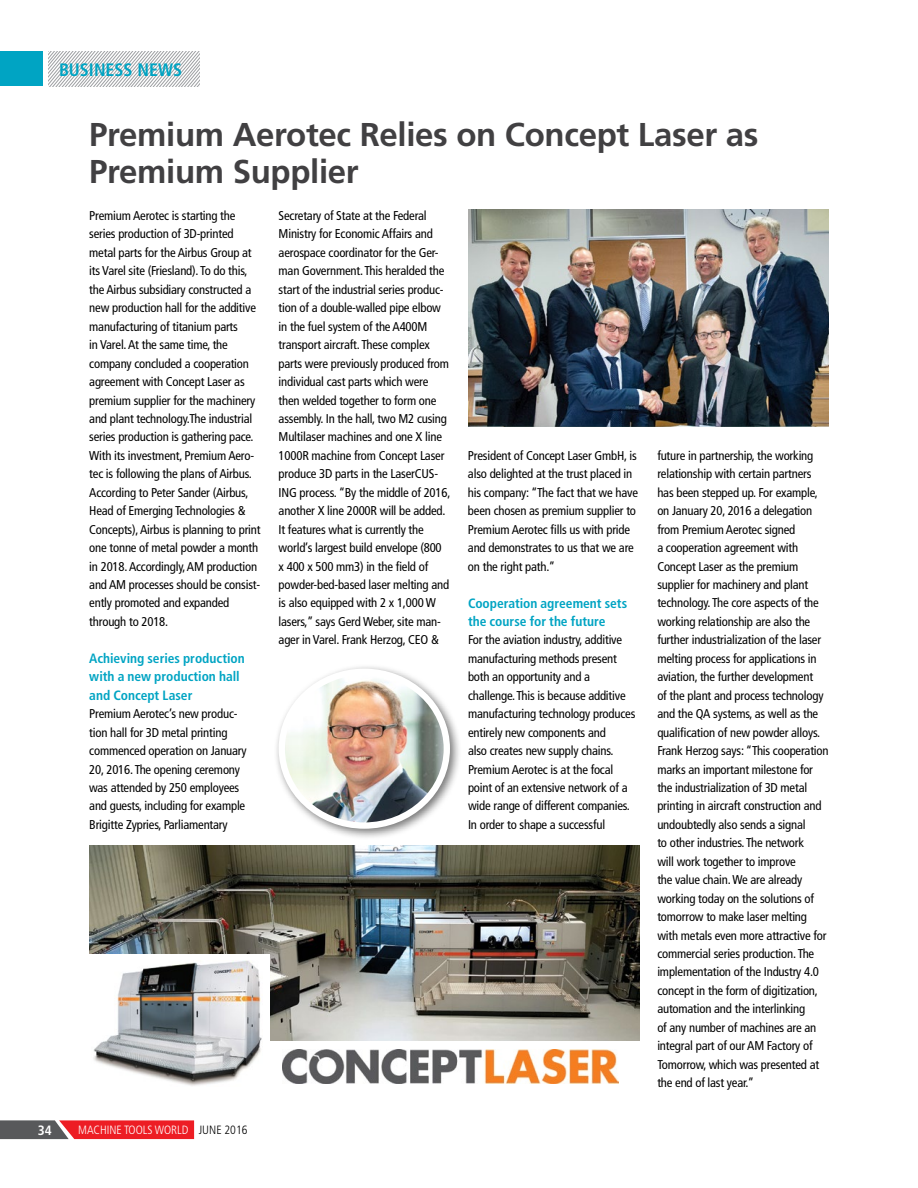
<style>
.page{position:relative;width:918px;height:1188px;background:#fff}
.page>*{position:absolute;margin:0;border:0;box-sizing:border-box;transform-origin:0 0}
.t1{font:700 33px/36.9px "Frutiger LT Std";letter-spacing:-.01em;color:#414042}
.t2{font:700 condensed 18px "Frutiger LT Std";color:#00a4c3}
.t3{font:700 condensed 13.5px/18.5px "Frutiger LT Std";color:#00a4c3}
.t4{font:700 condensed 13.5px "Frutiger LT Std";color:#fff}
.t5{font:condensed 12.75px/18.5px "Frutiger LT Std";letter-spacing:-.015em;color:#000}
.t6{font:300 condensed 12px "Frutiger LT Std";color:#fff}
.s1{color:#000}
</style>
<div class="page">
<svg style="left:48px;top:52px;width:151px;height:34px"></svg>
<div style="left:0;top:52px;width:43px;height:34px;background:#00a4c3"></div>
<svg style="left:0;top:1120px;width:194px;height:19px;background:#bf3a3f"></svg>
<img style="left:468px;top:209px;width:361px;height:217px">
<img style="left:90px;top:846px;width:549px;height:195px">
<div style="left:89px;top:954px;width:181px;height:135px;background:#fff"></div>
<img style="left:93px;top:960px;width:169px;height:126px">
<img style="left:283px;top:1049px;width:335px;height:34px">
<div style="left:273px;top:663px;width:188px;height:178px;background:#000;opacity:.54"></div>
<img style="left:282px;top:672px;width:165px;height:154px">
<div style="left:279px;top:669px;width:171px;height:160px;border:6px solid #fff;border-radius:50%"></div>
<h2 class="t2" style="left:59px;top:59px;width:124px">BUSINESS NEWS</h2>
<h1 class="t1" style="left:89px;top:116px;width:671px">Premium Aerotec Relies on Concept Laser as<br>Premium Supplier</h1>
<p class="t5" style="left:89px;top:206px;width:173px">Premium Aerotec is starting the series production of 3D-printed metal parts for the Airbus Group at its Varel site (Friesland). To do this, the Airbus subsidiary constructed a new production hall for the additive manufacturing of titanium parts<br>in Varel. At the same time, the company concluded a cooperation agreement with Concept Laser as premium supplier for the machinery and plant technology.The industrial series production is gathering pace.<br>With its investment, Premium Aero&shy;tec is following the plans of Airbus.<br>According to Peter Sander (Airbus, Head of Emerging Technologies &amp; Concepts), Airbus is planning to print one tonne of metal powder a month in 2018. Accordingly, AM production and AM processes should be consist&shy;ently promoted and expanded through to 2018.</p>
<p class="t3" style="left:89px;top:649px;width:157px">Achieving series production with a new production hall and Concept Laser</p>
<p class="t5" style="left:89px;top:705px;width:159px">Premium Aerotec’s new produc&shy;tion hall for 3D metal printing commenced operation on January<br>20, 2016. The opening ceremony was attended by 250 employees and guests, including for example<br>Brigitte Zypries, Parliamentary</p>
<p class="t5" style="left:279px;top:206px;width:173px">Secretary of State at the Federal Ministry for Economic Affairs and aerospace coordinator for the Ger&shy;man Government. This heralded the start of the industrial series produc&shy;tion of a double-walled pipe elbow in the fuel system of the A400M transport aircraft. These complex parts were previously produced from individual cast parts which were then welded together to form one assembly. In the hall, two M2 cusing Multilaser machines and one X line 1000R machine from Concept Laser produce 3D parts in the LaserCUS-ING process. “By the middle of 2016, another X line 2000R will be added.<br>It features what is currently the world’s largest build envelope (800<br>x 400 x 500 mm3) in the field of powder-bed-based laser melting and is also equipped with 2 x 1,000 W lasers,” says Gerd Weber, site man&shy;ager in Varel. Frank Herzog, CEO &amp;</p>
<p class="t5" style="left:468px;top:446px;width:172px">President of Concept Laser GmbH, is also delighted at the trust placed in his company: “The fact that we have been chosen as premium supplier to<br>Premium Aerotec fills us with pride and demonstrates to us that we are on the right path.”</p>
<p class="t3" style="left:468px;top:594px;width:161px">Cooperation agreement sets the course for the future</p>
<p class="t5" style="left:468px;top:631px;width:169px">For the aviation industry, additive manufacturing methods present both an opportunity and a challenge. This is because additive manufacturing technology produces entirely new components and<br>also creates new supply chains.<br>Premium Aerotec is at the focal point of an extensive network of a wide range of different companies.<br>In order to shape a successful</p>
<p class="t5" style="left:657px;top:446px;width:173px">future in partnership, the working relationship with certain partners has been stepped up. For example, on January 20, 2016 a delegation from Premium Aerotec signed<br>a cooperation agreement with Concept Laser as the premium supplier for machinery and plant technology. The core aspects of the working relationship are also the further industrialization of the laser melting process for applications in aviation, the further development<br>of the plant and process technology and the QA systems, as well as the qualification of new powder alloys.<br>Frank Herzog says: “This cooperation marks an important milestone for the industrialization of 3D metal printing in aircraft construction and undoubtedly also sends a signal<br>to other industries. The network<br>will work together to improve<br>the value chain. We are already working today on the solutions of tomorrow to make laser melting with metals even more attractive for commercial series production. The implementation of the Industry 4.0 concept in the form of digitization, automation and the interlinking<br>of any number of machines are an integral part of our AM Factory of Tomorrow, which was presented at the end of last year.”</p>
<p class="t4" style="left:38px;top:1122px;width:16px">34</p>
<p class="t6" style="left:78px;top:1123px;width:171px">MACHINE TOOLS WORLD <span class="s1">JUNE 2016</span></p>
</div>
